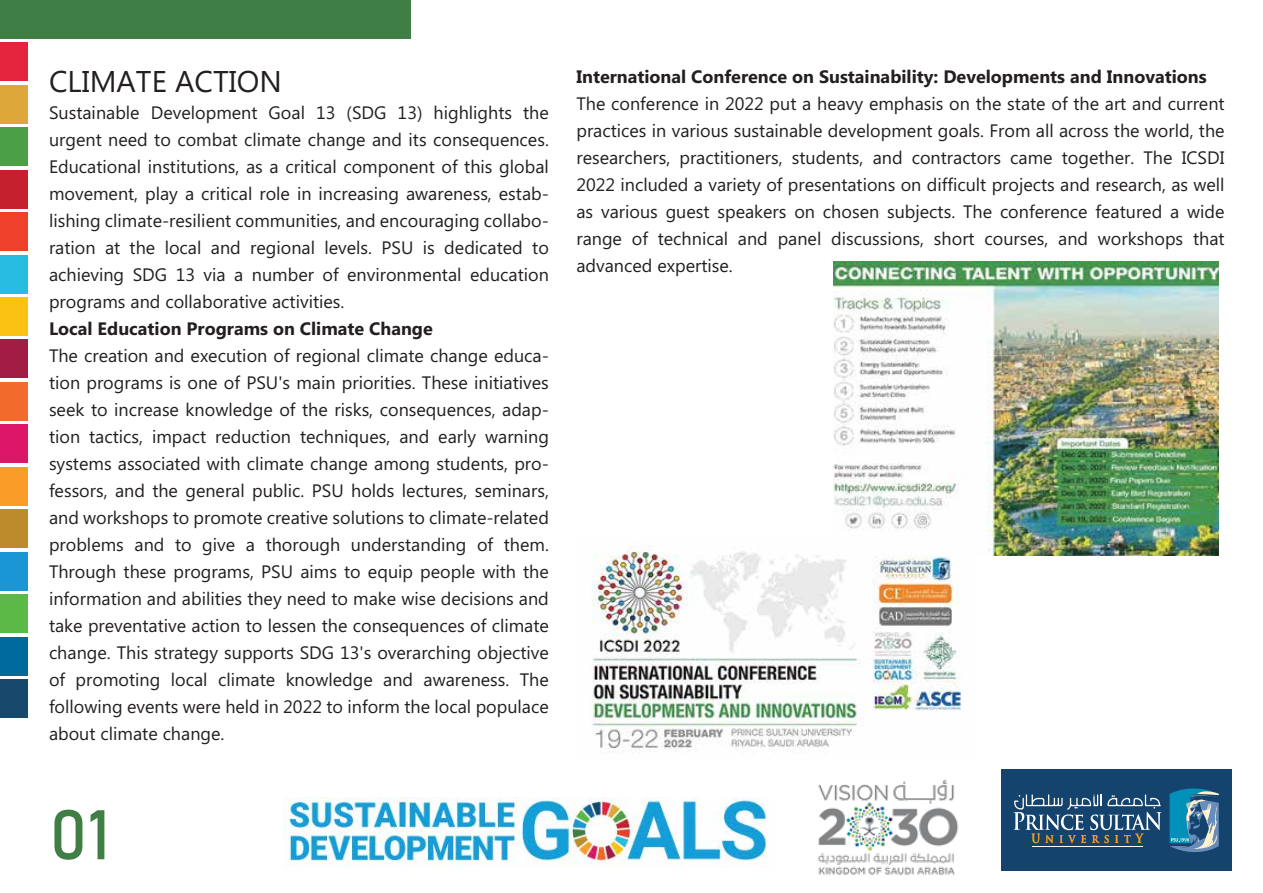
<style>
.page{position:relative;width:1263px;height:893px;background:#fff}
.page>*{position:absolute;margin:0;border:0;box-sizing:border-box;transform-origin:0 0}
.t1{font:69px "Bahnschrift";color:#3f7e44}
.t2{font:30px "Microsoft Phags Pa";color:#231f20}
.t3{font:18px/27px "Microsoft Phags Pa";color:#231f20;text-align:justify}
.t4{font:700 18px "Microsoft Phags Pa";color:#231f20}
</style>
<div class="page">
<img style="left:817px;top:779px;width:142px;height:96px">
<div style="left:1001px;top:769px;width:231px;height:102px;background:#14436e"></div>
<svg style="left:1169px;top:788px;width:50px;height:65px"></svg>
<hr style="left:1033px;top:846px;width:110px;height:1px;background:#fff">
<svg style="left:1013px;top:794px;width:148px;height:49px"></svg>
<div style="left:0;top:0;width:410px;height:39px;background:#3f7e44"></div>
<div style="left:0;top:42px;width:27px;height:39px;background:#e4243c"></div>
<div style="left:0;top:85px;width:27px;height:39px;background:#dea739"></div>
<div style="left:0;top:127px;width:27px;height:39px;background:#4b9f46"></div>
<div style="left:0;top:170px;width:27px;height:39px;background:#c5202e"></div>
<div style="left:0;top:212px;width:27px;height:39px;background:#ef402b"></div>
<div style="left:0;top:255px;width:27px;height:38px;background:#27bde2"></div>
<div style="left:0;top:297px;width:27px;height:39px;background:#fac313"></div>
<div style="left:0;top:340px;width:27px;height:38px;background:#a21c43"></div>
<div style="left:0;top:382px;width:27px;height:39px;background:#f26a2c"></div>
<div style="left:0;top:424px;width:27px;height:39px;background:#dd1768"></div>
<div style="left:0;top:467px;width:27px;height:39px;background:#f99c28"></div>
<div style="left:0;top:509px;width:27px;height:39px;background:#be8b2c"></div>
<div style="left:0;top:552px;width:27px;height:39px;background:#1a96d4"></div>
<div style="left:0;top:594px;width:27px;height:39px;background:#5bba47"></div>
<div style="left:0;top:637px;width:27px;height:38px;background:#00699d"></div>
<div style="left:0;top:679px;width:27px;height:39px;background:#16496b"></div>
<img style="left:283px;top:798px;width:484px;height:69px">
<img style="left:591px;top:546px;width:370px;height:206px">
<img style="left:834px;top:261px;width:384px;height:294px">
<h2 class="t2" style="left:49px;top:61px;width:234px">CLIMATE ACTION</h2>
<p class="t3" style="left:49px;top:98px;width:501px">Sustainable Development Goal 13 (SDG 13) highlights the urgent need to combat climate change and its consequences.<br>Educational institutions, as a critical component of this global movement, play a critical role in increasing awareness, estab&shy;lishing climate-resilient communities, and encouraging collabo&shy;ration at the local and regional levels. PSU is dedicated to achieving SDG 13 via a number of environmental education programs and collaborative activities.</p>
<p class="t4" style="left:49px;top:316px;width:385px">Local Education Programs on Climate Change</p>
<p class="t3" style="left:49px;top:341px;width:501px">The creation and execution of regional climate change educa&shy;tion programs is one of PSU's main priorities. These initiatives seek to increase knowledge of the risks, consequences, adap&shy;tion tactics, impact reduction techniques, and early warning systems associated with climate change among students, pro&shy;fessors, and the general public. PSU holds lectures, seminars, and workshops to promote creative solutions to climate-related problems and to give a thorough understanding of them.<br>Through these programs, PSU aims to equip people with the information and abilities they need to make wise decisions and take preventative action to lessen the consequences of climate change. This strategy supports SDG 13's overarching objective of promoting local climate knowledge and awareness. The following events were held in 2022 to inform the local populace about climate change.</p>
<h1 class="t1" style="left:49px;top:782px;width:63px">01</h1>
<p class="t4" style="left:576px;top:64px;width:632px">International Conference on Sustainability: Developments and Innovations</p>
<p class="t3" style="left:576px;top:89px;width:650px">The conference in 2022 put a heavy emphasis on the state of the art and current practices in various sustainable development goals. From all across the world, the researchers, practitioners, students, and contractors came together. The ICSDI 2022 included a variety of presentations on difficult projects and research, as well as various guest speakers on chosen subjects. The conference featured a wide range of technical and panel discussions, short courses, and workshops that advanced expertise.</p>
</div>
